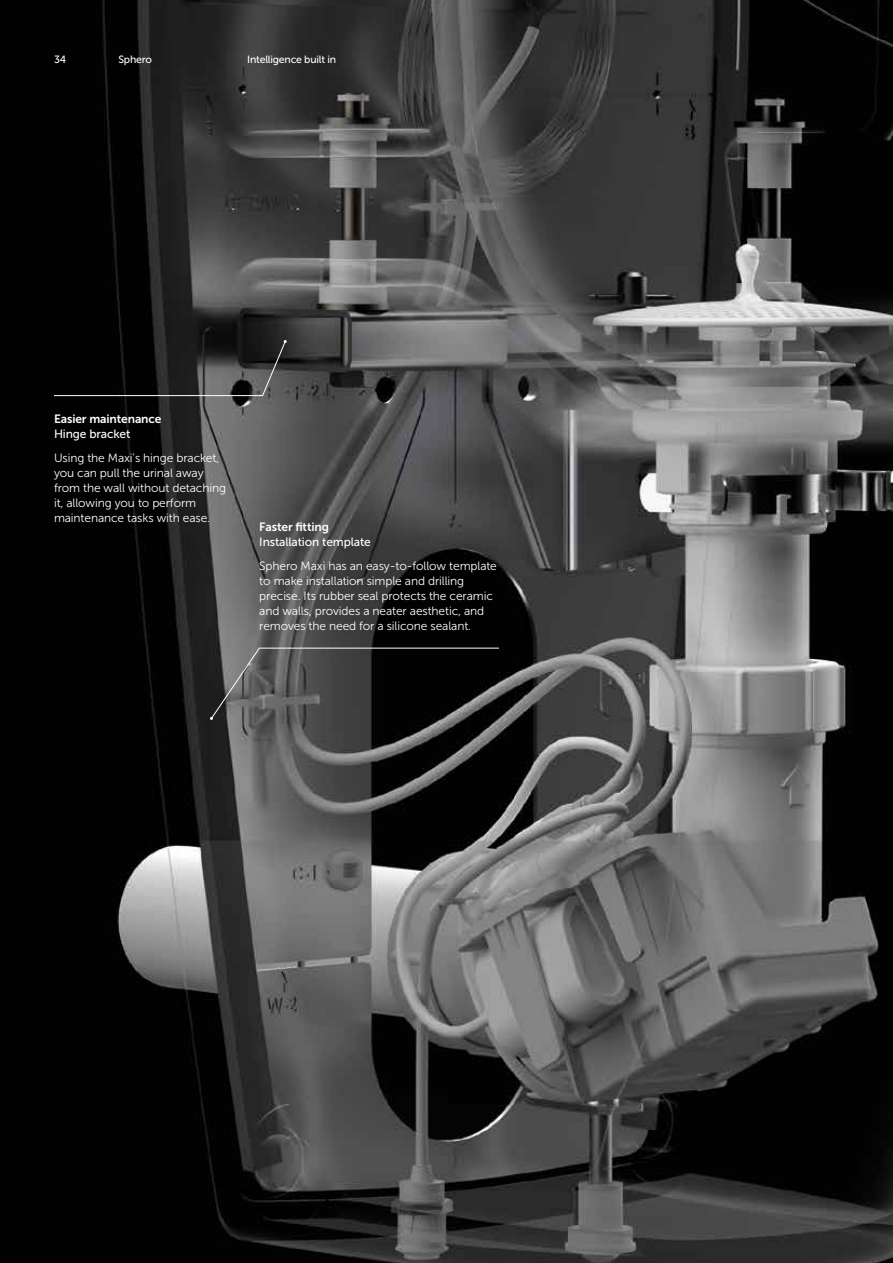
<style>
.page{position:relative;width:893px;height:1263px;background:#fff}
.page>*{position:absolute;margin:0;border:0;box-sizing:border-box;transform-origin:0 0}
.t1{font:12px/15px "Museo Sans 300";letter-spacing:-.01em;color:#fff}
.t2{font:12px "Museo Sans 500";letter-spacing:-.01em;color:#fff}
.t3{font:12px "Museo Sans 700";letter-spacing:-.01em;color:#fff}
.t4{font:10.5px "Museo Sans 500";letter-spacing:-.02em;color:#fff}
</style>
<div class="page">
<img style="left:0;top:0;width:893px;height:1263px">
<svg style="left:53px;top:340px;width:234px;height:56px;background:#222"></svg>
<svg style="left:210px;top:647px;width:290px;height:73px;background:#363636"></svg>
<p class="t4" style="left:54px;top:54px;width:14px">34</p>
<p class="t4" style="left:118px;top:54px;width:35px">Sphero</p>
<p class="t4" style="left:247px;top:54px;width:90px">Intelligence built in</p>
<p class="t3" style="left:54px;top:412px;width:109px">Easier maintenance</p>
<p class="t2" style="left:54px;top:427px;width:78px">Hinge bracket</p>
<p class="t1" style="left:54px;top:450px;width:173px">Using the Maxi’s hinge bracket, you can pull the urinal away from the wall without detaching it, allowing you to perform maintenance tasks with ease.</p>
<p class="t3" style="left:259px;top:520px;width:71px">Faster fitting</p>
<p class="t2" style="left:259px;top:535px;width:113px">Installation template</p>
<p class="t1" style="left:259px;top:558px;width:239px">Sphero Maxi has an easy-to-follow template to make installation simple and drilling precise. Its rubber seal protects the ceramic and walls, provides a neater aesthetic, and removes the need for a silicone sealant.</p>
</div>
